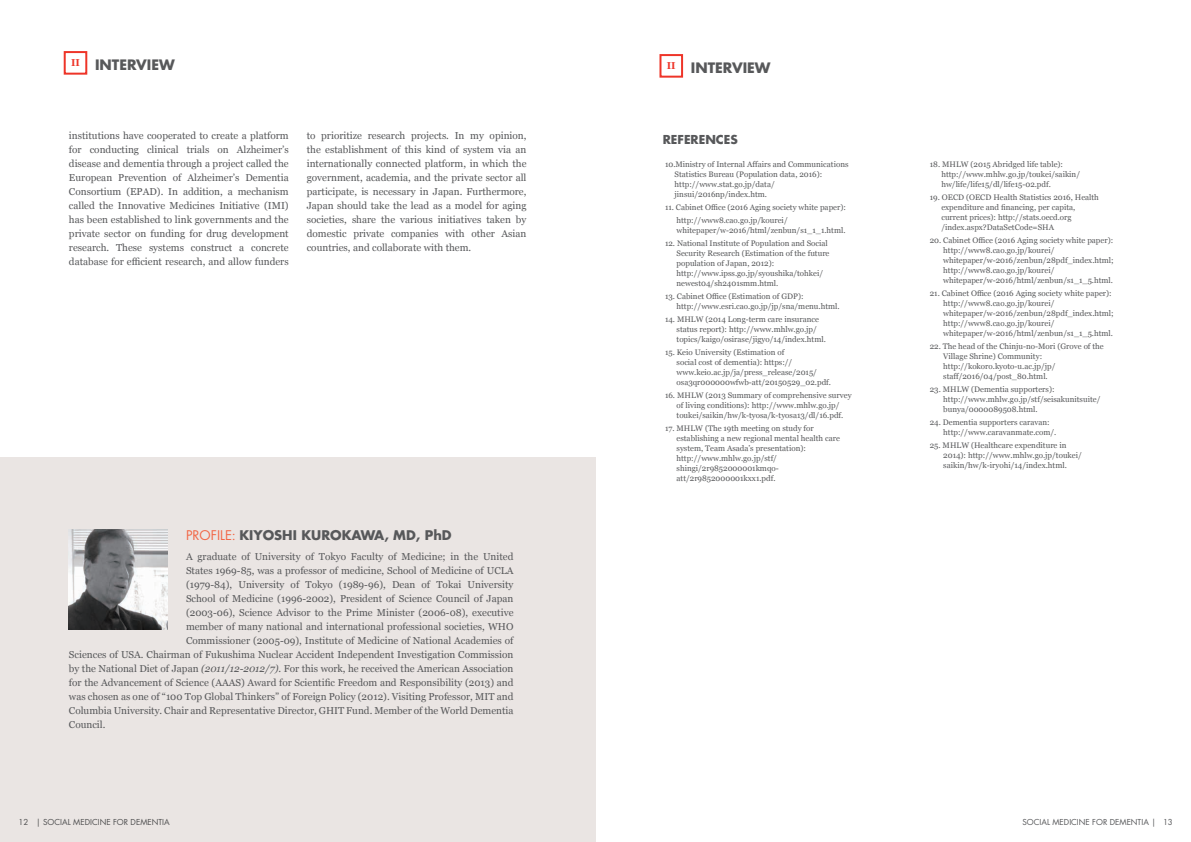
<style>
.page{position:relative;width:1191px;height:842px;background:#fff}
.page>*{position:absolute;margin:0;border:0;box-sizing:border-box;transform-origin:0 0}
.t1{font:700 14px "Futura Std";color:#57585a}
.t2{font:700 13px "Futura Std";color:#57585a}
.t3{font:700 12px "Futura Std";color:#57585a}
.t4{font:10px/14px "Georgia";color:#57585a;text-align:justify}
.t5{font:8px/10px "Georgia";color:#57585a}
.t6{font:8px "Futura Std";color:#57585a}
.s1{font-weight:400;color:#f26747}
.s2{font-style:italic}
</style>
<div class="page">
<div style="left:64px;top:51px;width:23px;height:24px;border:2px solid #ee3529"></div>
<div style="left:0;top:457px;width:595px;height:385px;background:#eae5e3"></div>
<img style="left:69px;top:530px;width:98px;height:100px">
<div style="left:659px;top:54px;width:24px;height:24px;border:2px solid #ee3529"></div>
<h1 class="t1" style="left:71px;top:55px;width:105px"><sup>II</sup> INTERVIEW</h1>
<p class="t4" style="left:69px;top:128px;width:221px">institutions have cooperated to create a platform for conducting clinical trials on Alzheimer’s disease and dementia through a project called the European Prevention of Alzheimer’s Dementia Consortium (EPAD). In addition, a mechanism called the Innovative Medicines Initiative (IMI) has been established to link governments and the private sector on funding for drug development research. These systems construct a concrete database for efficient research, and allow funders</p>
<p class="t4" style="left:307px;top:128px;width:221px">to prioritize research projects. In my opinion, the establishment of this kind of system via an internationally connected platform, in which the government, academia, and the private sector all participate, is necessary in Japan. Furthermore, Japan should take the lead as a model for aging societies, share the various initiatives taken by domestic private companies with other Asian countries, and collaborate with them.</p>
<h2 class="t2" style="left:186px;top:527px;width:267px"><span class="s1">PROFILE:</span> KIYOSHI KUROKAWA, MD, PhD</h2>
<p class="t4" style="left:186px;top:549px;width:329px">A graduate of University of Tokyo Faculty of Medicine; in the United</p>
<p class="t4" style="left:186px;top:563px;width:329px">States 1969-85, was a professor of medicine, School of Medicine of UCLA</p>
<p class="t4" style="left:186px;top:577px;width:329px">(1979-84), University of Tokyo (1989-96), Dean of Tokai University</p>
<p class="t4" style="left:186px;top:591px;width:329px">School of Medicine (1996-2002), President of Science Council of Japan</p>
<p class="t4" style="left:186px;top:605px;width:329px">(2003-06), Science Advisor to the Prime Minister (2006-08), executive</p>
<p class="t4" style="left:186px;top:619px;width:329px">member of many national and international professional societies, WHO</p>
<p class="t4" style="left:186px;top:633px;width:329px">Commissioner (2005-09), Institute of Medicine of National Academies of</p>
<p class="t4" style="left:69px;top:647px;width:446px">Sciences of USA. Chairman of Fukushima Nuclear Accident Independent Investigation Commission</p>
<p class="t4" style="left:69px;top:661px;width:446px">by the National Diet of Japan <span class="s2">(2011/12-2012/7)</span>. For this work, he received the American Association</p>
<p class="t4" style="left:69px;top:675px;width:446px">for the Advancement of Science (AAAS) Award for Scientific Freedom and Responsibility (2013) and</p>
<p class="t4" style="left:69px;top:689px;width:446px">was chosen as one of “100 Top Global Thinkers” of Foreign Policy (2012). Visiting Professor, MIT and</p>
<p class="t4" style="left:69px;top:703px;width:446px">Columbia University. Chair and Representative Director, GHIT Fund. Member of the World Dementia</p>
<p class="t4" style="left:69px;top:717px;width:38px">Council.</p>
<h1 class="t1" style="left:667px;top:58px;width:105px"><sup>II</sup> INTERVIEW</h1>
<h3 class="t3" style="left:663px;top:131px;width:77px">REFERENCES</h3>
<p class="t5" style="left:674px;top:159px;width:175px;text-indent:-10px">10. Ministry of Internal Affairs and Communications Statistics Bureau (Population data, 2016): http://www.stat.go.jp/data/ jinsui/2016np/index.htm.</p>
<p class="t5" style="left:676px;top:201px;width:171px;line-height:13px;text-indent:-12px">11. Cabinet Office (2016 Aging society white paper): http://www8.cao.go.jp/kourei/</p>
<p class="t5" style="left:676px;top:225px;width:170px">whitepaper/w-2016/html/zenbun/s1_1_1.html.</p>
<p class="t5" style="left:676px;top:238px;width:154px;text-indent:-12px">12. National Institute of Population and Social Security Research (Estimation of the future population of Japan, 2012): http://www.ipss.go.jp/syoushika/tohkei/ newest04/sh2401smm.html.</p>
<p class="t5" style="left:676px;top:291px;width:164px;text-indent:-12px">13. Cabinet Office (Estimation of GDP): http://www.esri.cao.go.jp/jp/sna/menu.html.</p>
<p class="t5" style="left:676px;top:314px;width:151px;text-indent:-12px">14. MHLW (2014 Long-term care insurance status report): http://www.mhlw.go.jp/ topics/kaigo/osirase/jigyo/14/index.html.</p>
<p class="t5" style="left:676px;top:347px;width:156px;text-indent:-12px">15. Keio University (Estimation of<br>social cost of dementia): https:// www.keio.ac.jp/ja/press_release/2015/ osa3qr000000wfwb-att/20150529_02.pdf.</p>
<p class="t5" style="left:665px;top:390px;width:188px;text-align:center">16. MHLW (2013 Summary of comprehensive survey of living conditions): http://www.mhlw.go.jp/ toukei/saikin/hw/k-tyosa/k-tyosa13/dl/16.pdf.</p>
<p class="t5" style="left:676px;top:423px;width:165px;text-indent:-12px">17. MHLW (The 19th meeting on study for establishing a new regional mental health care system, Team Asada’s presentation): http://www.mhlw.go.jp/stf/ shingi/2r9852000001kmqo&shy;att/2r9852000001kxx1.pdf.</p>
<p class="t5" style="left:941px;top:159px;width:140px;text-indent:-12px">18. MHLW (2015 Abridged life table): http://www.mhlw.go.jp/toukei/saikin/ hw/life/life15/dl/life15-02.pdf.</p>
<p class="t5" style="left:941px;top:192px;width:159px;text-indent:-12px">19. OECD (OECD Health Statistics 2016, Health expenditure and financing, per capita, current prices): http://stats.oecd.org /index.aspx?DataSetCode=SHA</p>
<p class="t5" style="left:943px;top:235px;width:172px;text-indent:-13px">20. Cabinet Office (2016 Aging society white paper): http://www8.cao.go.jp/kourei/ whitepaper/w-2016/zenbun/28pdf_index.html; http://www8.cao.go.jp/kourei/ whitepaper/w-2016/html/zenbun/s1_1_5.html.</p>
<p class="t5" style="left:943px;top:288px;width:172px;text-indent:-13px">21. Cabinet Office (2016 Aging society white paper): http://www8.cao.go.jp/kourei/ whitepaper/w-2016/zenbun/28pdf_index.html; http://www8.cao.go.jp/kourei/ whitepaper/w-2016/html/zenbun/s1_1_5.html.</p>
<p class="t5" style="left:943px;top:341px;width:162px;text-indent:-13px">22. The head of the Chinju-no-Mori (Grove of the Village Shrine) Community: http://kokoro.kyoto-u.ac.jp/jp/ staff/2016/04/post_80.html.</p>
<p class="t5" style="left:943px;top:384px;width:159px;text-indent:-13px">23. MHLW (Dementia supporters): http://www.mhlw.go.jp/stf/seisakunitsuite/ bunya/0000089508.html.</p>
<p class="t5" style="left:943px;top:417px;width:115px;text-indent:-13px">24. Dementia supporters caravan: http://www.caravanmate.com/.</p>
<p class="t5" style="left:943px;top:440px;width:140px;text-indent:-13px">25. MHLW (Healthcare expenditure in<br>2014): http://www.mhlw.go.jp/toukei/ saikin/hw/k-iryohi/14/index.html.</p>
<p class="t6" style="left:18px;top:817px;width:153px">12 | SOCIAL MEDICINE FOR DEMENTIA</p>
<p class="t6" style="left:1022px;top:817px;width:152px">SOCIAL MEDICINE FOR DEMENTIA | 13</p>
</div>
